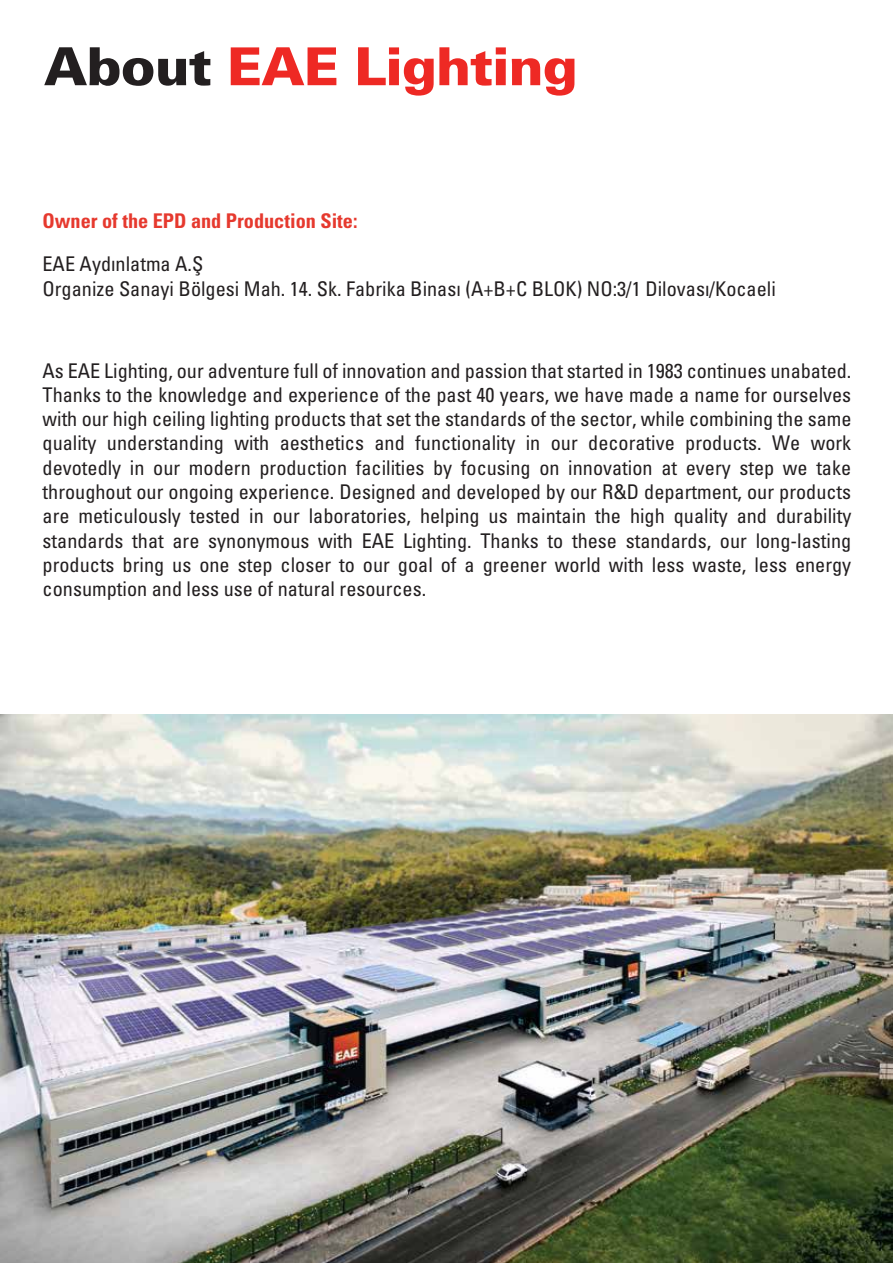
<style>
.page{position:relative;width:893px;height:1263px;background:#fff}
.page>*{position:absolute;margin:0;border:0;box-sizing:border-box;transform-origin:0 0}
.t1{font:800 52.5px "Univers";letter-spacing:-.02em;color:#ee2924}
.t2{font:condensed 20.25px/24.3px "Univers";color:#231f20}
.t3{font:700 condensed 20.25px "Univers";color:#e6392e}
.s1{color:#231f20}
</style>
<div class="page">
<img style="left:0;top:714px;width:893px;height:549px">
<h1 class="t1" style="left:44px;top:33px;width:535px"><span class="s1">About</span> EAE Lighting</h1>
<p class="t3" style="left:43px;top:208px;width:317px">Owner of the EPD and Production Site:</p>
<p class="t2" style="left:43px;top:252px;width:735px">EAE Aydınlatma A.Ş<br>Organize Sanayi Bölgesi Mah. 14. Sk. Fabrika Binası (A+B+C BLOK) NO:3/1 Dilovası/Kocaeli</p>
<p class="t2" style="left:43px;top:358px;width:811px;text-align:justify">As EAE Lighting, our adventure full of innovation and passion that started in 1983 continues unabated.<br>Thanks to the knowledge and experience of the past 40 years, we have made a name for ourselves with our high ceiling lighting products that set the standards of the sector, while combining the same quality understanding with aesthetics and functionality in our decorative products. We work devotedly in our modern production facilities by focusing on innovation at every step we take throughout our ongoing experience. Designed and developed by our R&amp;D department, our products are meticulously tested in our laboratories, helping us maintain the high quality and durability standards that are synonymous with EAE Lighting. Thanks to these standards, our long-lasting products bring us one step closer to our goal of a greener world with less waste, less energy consumption and less use of natural resources.</p>
</div>
